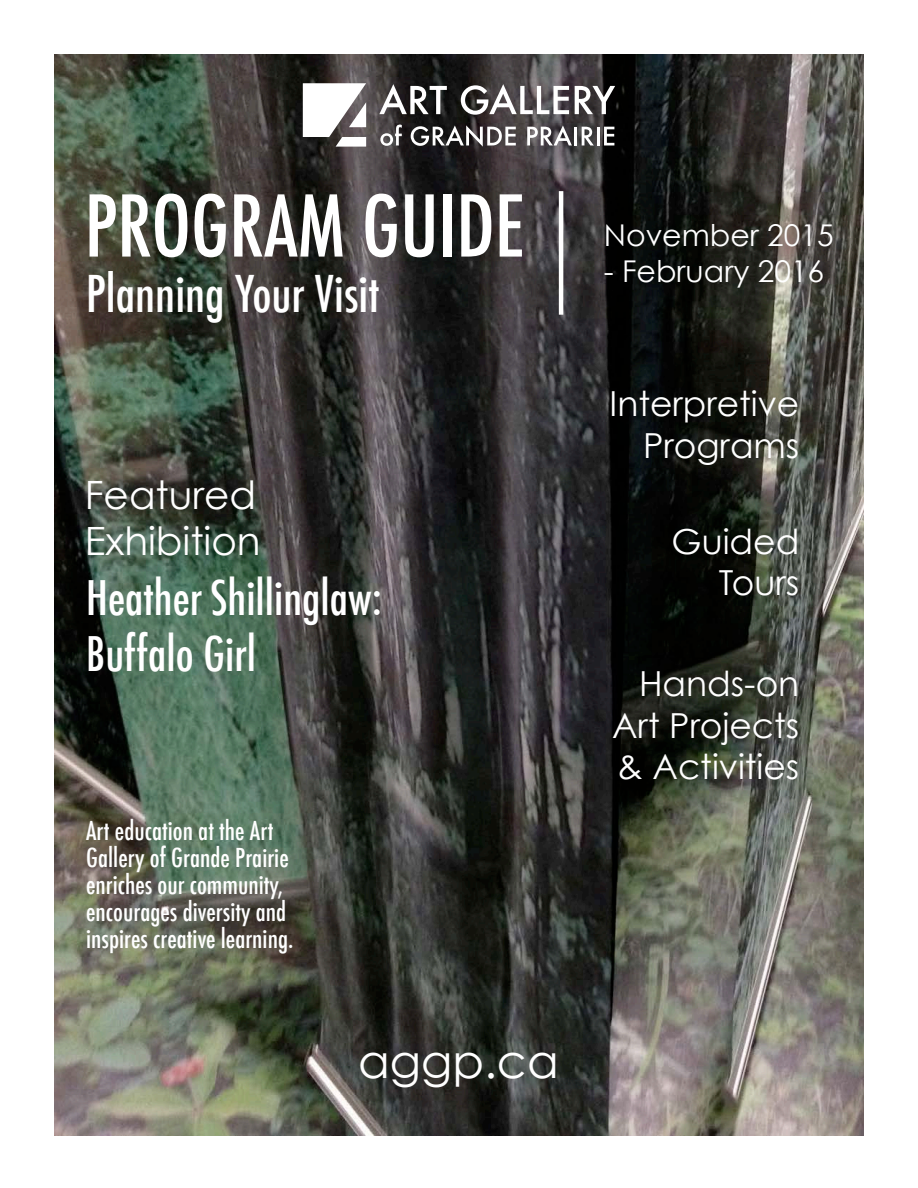
<style>
.page{position:relative;width:918px;height:1188px;background:#fff}
.page>*{position:absolute;margin:0;border:0;box-sizing:border-box;transform-origin:0 0}
.t1{font:500 condensed 82.5px "Futura";color:#fff}
.t2{font:500 condensed 49.5px "Futura";color:#fff}
.t3{font:500 condensed 46.5px "Futura";color:#fff}
.t4{font:46.5px "Century Gothic";color:#fff}
.t5{font:39px "Century Gothic";color:#fff}
.t6{font:34.5px "Century Gothic";color:#fff}
.t7{font:30px "Century Gothic";color:#fff}
.t8{font:500 condensed 25.5px/27px "Futura";color:#fff}
</style>
<div class="page">
<img style="left:54px;top:54px;width:810px;height:1081px">
<hr style="left:559px;top:191px;width:4px;height:124px;background:#fff">
<svg style="left:379px;top:84px;width:68px;height:30px"></svg>
<svg style="left:461px;top:84px;width:108px;height:31px"></svg>
<svg style="left:575px;top:86px;width:40px;height:28px"></svg>
<svg style="left:380px;top:125px;width:22px;height:21px"></svg>
<svg style="left:411px;top:125px;width:105px;height:22px"></svg>
<svg style="left:527px;top:125px;width:45px;height:20px"></svg>
<hr style="left:574px;top:127px;width:3px;height:18px;background:#fff">
<svg style="left:582px;top:127px;width:12px;height:18px"></svg>
<hr style="left:597px;top:127px;width:3px;height:18px;background:#fff">
<svg style="left:604px;top:127px;width:10px;height:18px"></svg>
<svg style="left:303px;top:83px;width:63px;height:64px"></svg>
<p class="t1" style="left:85px;top:173px;width:442px">PROGRAM GUIDE</p>
<p class="t2" style="left:86px;top:262px;width:295px">Planning Your Visit</p>
<p class="t7" style="left:604px;top:217px;width:231px">November 2015</p>
<p class="t7" style="left:604px;top:253px;width:222px">- February 2016</p>
<p class="t6" style="left:610px;top:383px;width:191px">Interpretive</p>
<p class="t6" style="left:643px;top:424px;width:158px">Programs</p>
<p class="t5" style="left:85px;top:471px;width:173px">Featured</p>
<p class="t5" style="left:85px;top:518px;width:177px">Exhibition</p>
<p class="t6" style="left:672px;top:520px;width:129px">Guided</p>
<p class="t6" style="left:719px;top:562px;width:82px">Tours</p>
<p class="t3" style="left:86px;top:569px;width:297px">Heather Shillinglaw:</p>
<p class="t3" style="left:86px;top:624px;width:171px">Buffalo Girl</p>
<p class="t6" style="left:639px;top:663px;width:162px">Hands-on</p>
<p class="t6" style="left:612px;top:704px;width:189px">Art Projects</p>
<p class="t6" style="left:617px;top:745px;width:184px">&amp; Activities</p>
<p class="t8" style="left:86px;top:817px;width:209px">Art education at the Art<br>Gallery of Grande Prairie enriches our community, encourages diversity and inspires creative learning.</p>
<p class="t4" style="left:358px;top:1032px;width:202px">aggp.ca</p>
</div>
